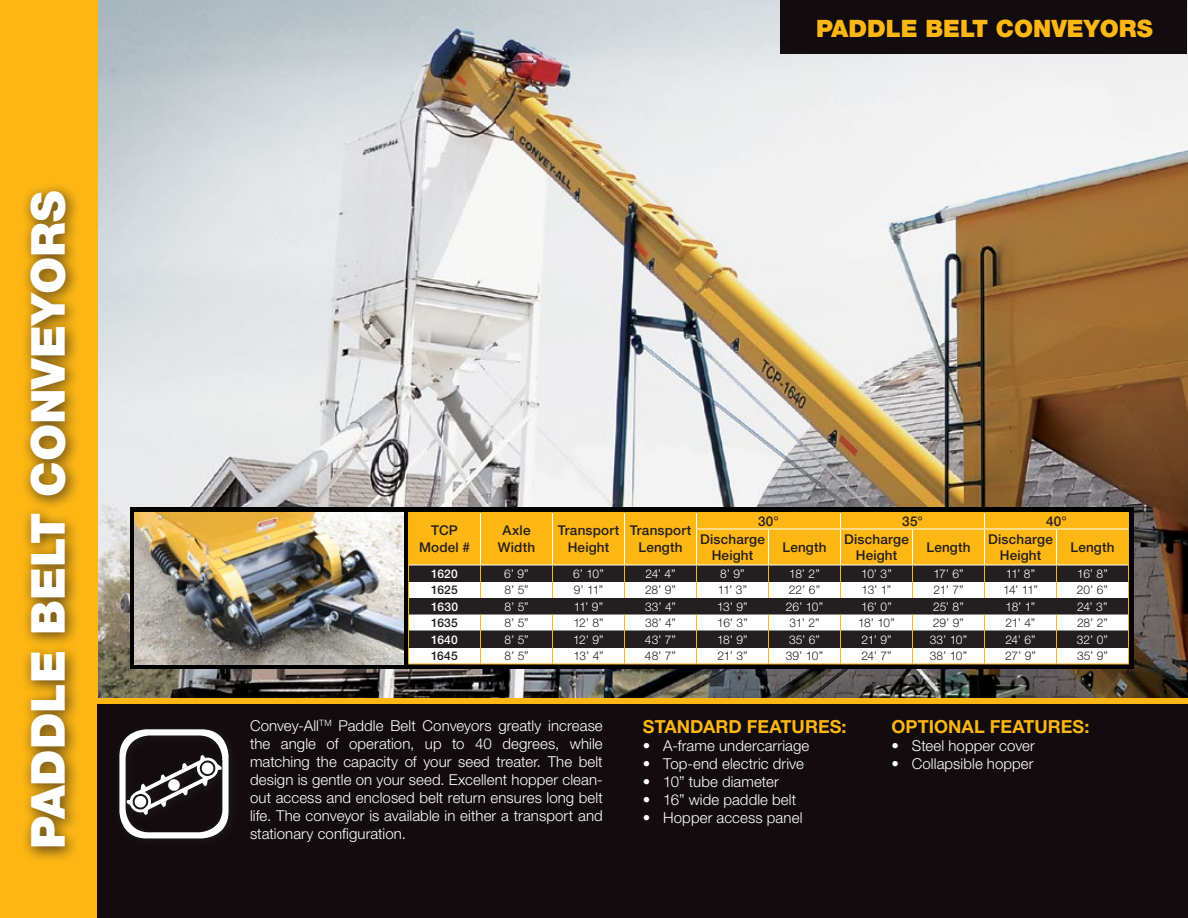
<style>
.page{position:relative;width:1188px;height:918px;background:#fff}
.page>*{position:absolute;margin:0;border:0;box-sizing:border-box;transform-origin:0 0}
.t1{font:900 46.8px "Helvetica Neue LT Std";color:#fff}
.t2{font:900 24px "Helvetica Neue LT Std";color:#fdb714}
.t3{font:700 18px "Helvetica Neue LT Std";letter-spacing:.005em;color:#fdb714}
.t4{font:300 15px/18px "Helvetica Neue LT Std";letter-spacing:.005em;color:#fff;text-align:justify}
.t5{font:500 13.5px/16.2px "Helvetica Neue LT Std";letter-spacing:.01em;color:#231f20;text-align:center}
.t6{font:300 12px "Helvetica Neue LT Std";letter-spacing:-.03em;color:#231f20}
.t7{font:300 12px "Helvetica Neue LT Std";letter-spacing:-.045em;color:#fff}
.t8{font:500 12px "Helvetica Neue LT Std";letter-spacing:.015em;color:#fff}
.t9{font:500 12px "Helvetica Neue LT Std";letter-spacing:.01em;color:#231f20}
</style>
<div class="page">
<img style="left:98px;top:0;width:1090px;height:698px">
<div style="left:0;top:0;width:98px;height:918px;background:#fdb714"></div>
<div style="left:20px;top:181px;width:61px;height:681px;background:#231f20;opacity:.75"></div>
<div style="left:98px;top:704px;width:1090px;height:214px;background:#130c0e"></div>
<div style="left:130px;top:508px;width:1004px;height:161px;background:#000"></div>
<hr style="left:408px;top:664px;width:73px;height:1px;background:#fdb714">
<hr style="left:481px;top:664px;width:72px;height:1px;background:#fdb714">
<hr style="left:553px;top:664px;width:72px;height:1px;background:#fdb714">
<hr style="left:625px;top:664px;width:72px;height:1px;background:#fdb714">
<hr style="left:697px;top:664px;width:72px;height:1px;background:#fdb714">
<hr style="left:769px;top:664px;width:72px;height:1px;background:#fdb714">
<hr style="left:841px;top:664px;width:72px;height:1px;background:#fdb714">
<hr style="left:913px;top:664px;width:72px;height:1px;background:#fdb714">
<hr style="left:985px;top:664px;width:72px;height:1px;background:#fdb714">
<hr style="left:1057px;top:664px;width:72px;height:1px;background:#fdb714">
<svg style="left:408px;top:512px;width:721px;height:152px;background:#b59c63"></svg>
<img style="left:135px;top:512px;width:269px;height:152px">
<svg style="left:119px;top:729px;width:110px;height:109px"></svg>
<div style="left:781px;top:0;width:406px;height:54px;background:#130c0e"></div>
<div style="left:98px;top:698px;width:1090px;height:6px;background:#fdb714"></div>
<h1 class="t1" style="left:20px;top:849px;width:660px;rotate:-90deg">PADDLE BELT CONVEYORS</h1>
<h2 class="t2" style="left:816px;top:15px;width:338px">PADDLE BELT CONVEYORS</h2>
<p class="t5" style="left:419px;top:522px;width:52px">TCP<br>Model #</p>
<p class="t5" style="left:498px;top:522px;width:39px">Axle<br>Width</p>
<p class="t5" style="left:558px;top:522px;width:63px">Transport<br>Height</p>
<p class="t5" style="left:630px;top:522px;width:63px">Transport<br>Length</p>
<p class="t5" style="left:758px;top:513px;width:22px">30°</p>
<p class="t5" style="left:902px;top:513px;width:22px">35°</p>
<p class="t5" style="left:1046px;top:513px;width:22px">40°</p>
<p class="t5" style="left:700px;top:531px;width:66px">Discharge<br>Height</p>
<p class="t5" style="left:782px;top:539px;width:46px">Length</p>
<p class="t5" style="left:844px;top:531px;width:66px">Discharge<br>Height</p>
<p class="t5" style="left:927px;top:539px;width:46px">Length</p>
<p class="t5" style="left:988px;top:531px;width:66px">Discharge<br>Height</p>
<p class="t5" style="left:1071px;top:539px;width:46px">Length</p>
<p class="t8" style="left:431px;top:566px;width:28px">1620</p>
<p class="t7" style="left:504px;top:566px;width:26px">6’ 9”</p>
<p class="t7" style="left:573px;top:566px;width:32px">6’ 10”</p>
<p class="t7" style="left:646px;top:566px;width:31px">24’ 4”</p>
<p class="t7" style="left:720px;top:566px;width:26px">8’ 9”</p>
<p class="t7" style="left:789px;top:566px;width:32px">18’ 2”</p>
<p class="t7" style="left:861px;top:566px;width:32px">10’ 3”</p>
<p class="t7" style="left:933px;top:566px;width:32px">17’ 6”</p>
<p class="t7" style="left:1006px;top:566px;width:31px">11’ 8”</p>
<p class="t7" style="left:1077px;top:566px;width:32px">16’ 8”</p>
<p class="t9" style="left:431px;top:583px;width:28px">1625</p>
<p class="t6" style="left:505px;top:583px;width:26px">8’ 5”</p>
<p class="t6" style="left:574px;top:583px;width:31px">9’ 11”</p>
<p class="t6" style="left:645px;top:583px;width:32px">28’ 9”</p>
<p class="t6" style="left:718px;top:583px;width:31px">11’ 3”</p>
<p class="t6" style="left:789px;top:583px;width:33px">22’ 6”</p>
<p class="t6" style="left:862px;top:583px;width:31px">13’ 1”</p>
<p class="t6" style="left:934px;top:583px;width:32px">21’ 7”</p>
<p class="t6" style="left:1003px;top:583px;width:36px">14’ 11”</p>
<p class="t6" style="left:1077px;top:583px;width:33px">20’ 6”</p>
<p class="t8" style="left:431px;top:599px;width:28px">1630</p>
<p class="t7" style="left:504px;top:599px;width:26px">8’ 5”</p>
<p class="t7" style="left:574px;top:599px;width:31px">11’ 9”</p>
<p class="t7" style="left:645px;top:599px;width:32px">33’ 4”</p>
<p class="t7" style="left:717px;top:599px;width:32px">13’ 9”</p>
<p class="t7" style="left:786px;top:599px;width:39px">26’ 10”</p>
<p class="t7" style="left:861px;top:599px;width:32px">16’ 0”</p>
<p class="t7" style="left:933px;top:599px;width:32px">25’ 8”</p>
<p class="t7" style="left:1006px;top:599px;width:31px">18’ 1”</p>
<p class="t7" style="left:1077px;top:599px;width:32px">24’ 3”</p>
<p class="t9" style="left:431px;top:615px;width:28px">1635</p>
<p class="t6" style="left:504px;top:615px;width:26px">8’ 5”</p>
<p class="t6" style="left:573px;top:615px;width:32px">12’ 8”</p>
<p class="t6" style="left:645px;top:615px;width:32px">38’ 4”</p>
<p class="t6" style="left:717px;top:615px;width:32px">16’ 3”</p>
<p class="t6" style="left:789px;top:615px;width:32px">31’ 2”</p>
<p class="t6" style="left:858px;top:615px;width:38px">18’ 10”</p>
<p class="t6" style="left:933px;top:615px;width:33px">29’ 9”</p>
<p class="t6" style="left:1006px;top:615px;width:31px">21’ 4”</p>
<p class="t6" style="left:1077px;top:615px;width:32px">28’ 2”</p>
<p class="t8" style="left:431px;top:632px;width:28px">1640</p>
<p class="t7" style="left:504px;top:632px;width:26px">8’ 5”</p>
<p class="t7" style="left:573px;top:632px;width:32px">12’ 9”</p>
<p class="t7" style="left:645px;top:632px;width:33px">43’ 7”</p>
<p class="t7" style="left:717px;top:632px;width:32px">18’ 9”</p>
<p class="t7" style="left:789px;top:632px;width:32px">35’ 6”</p>
<p class="t7" style="left:861px;top:632px;width:32px">21’ 9”</p>
<p class="t7" style="left:930px;top:632px;width:39px">33’ 10”</p>
<p class="t7" style="left:1005px;top:632px;width:32px">24’ 6”</p>
<p class="t7" style="left:1077px;top:632px;width:33px">32’ 0”</p>
<p class="t9" style="left:431px;top:649px;width:28px">1645</p>
<p class="t6" style="left:504px;top:648px;width:26px">8’ 5”</p>
<p class="t6" style="left:573px;top:648px;width:32px">13’ 4”</p>
<p class="t6" style="left:645px;top:648px;width:33px">48’ 7”</p>
<p class="t6" style="left:717px;top:648px;width:32px">21’ 3”</p>
<p class="t6" style="left:786px;top:648px;width:39px">39’ 10”</p>
<p class="t6" style="left:861px;top:648px;width:32px">24’ 7”</p>
<p class="t6" style="left:930px;top:648px;width:39px">38’ 10”</p>
<p class="t6" style="left:1005px;top:648px;width:32px">27’ 9”</p>
<p class="t6" style="left:1077px;top:648px;width:32px">35’ 9”</p>
<p class="t4" style="left:250px;top:716px;width:354px">Convey-All<sup>TM</sup> Paddle Belt Conveyors greatly increase the angle of operation, up to 40 degrees, while matching the capacity of your seed treater. The belt design is gentle on your seed. Excellent hopper clean&shy;out access and enclosed belt return ensures long belt life. The conveyor is available in either a transport and stationary configuration.</p>
<p class="t3" style="left:643px;top:715px;width:205px">STANDARD FEATURES:</p>
<p class="t4" style="left:643px;top:736px;width:168px">• A-frame undercarriage</p>
<p class="t4" style="left:643px;top:754px;width:162px">• Top-end electric drive</p>
<p class="t4" style="left:643px;top:772px;width:137px">• 10” tube diameter</p>
<p class="t4" style="left:643px;top:790px;width:155px">• 16” wide paddle belt</p>
<p class="t4" style="left:643px;top:808px;width:161px">• Hopper access panel</p>
<p class="t3" style="left:892px;top:715px;width:199px">OPTIONAL FEATURES:</p>
<p class="t4" style="left:892px;top:736px;width:145px">• Steel hopper cover</p>
<p class="t4" style="left:892px;top:754px;width:144px">• Collapsible hopper</p>
</div>
